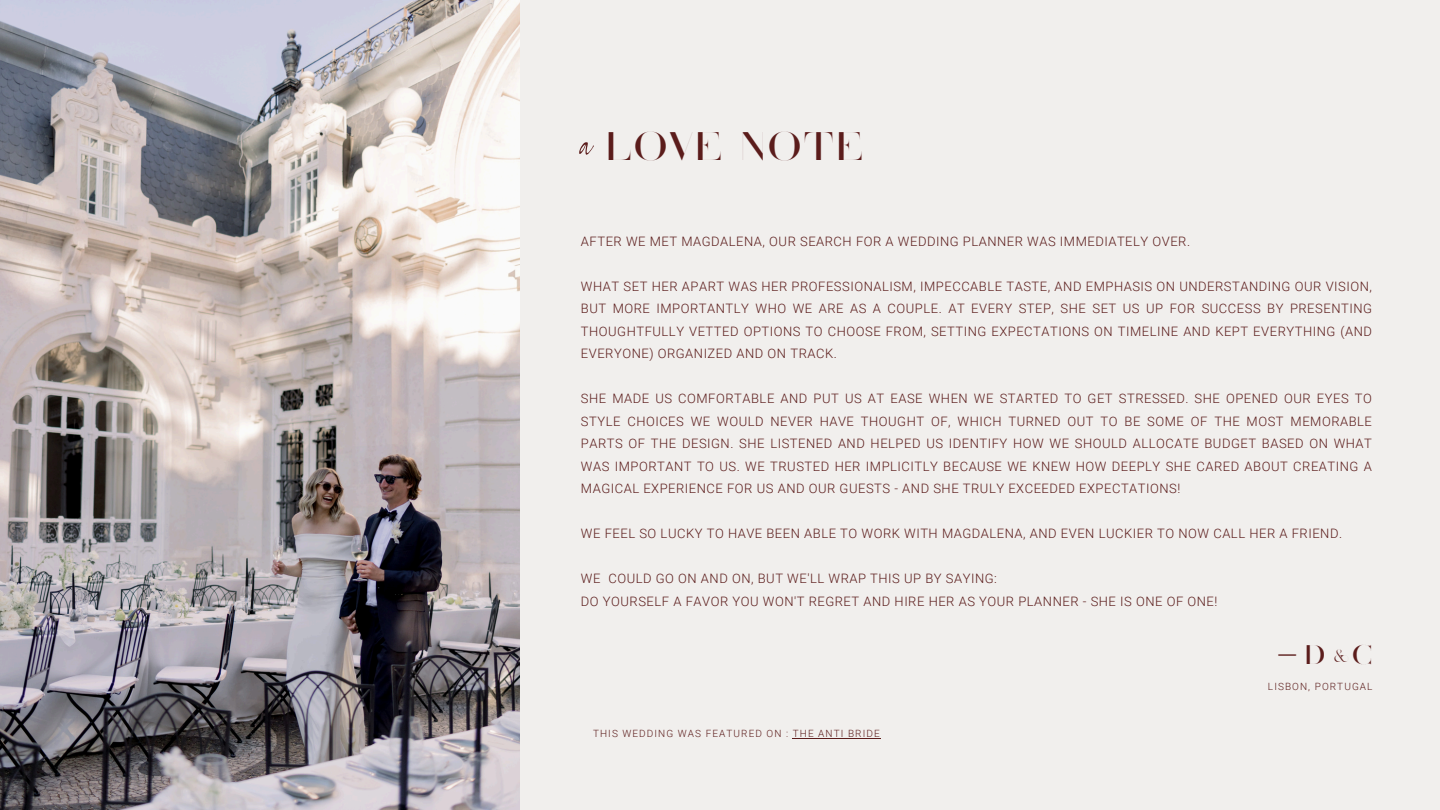
<style>
.page{position:relative;width:1440px;height:810px;background:#f1efed}
.page>*{position:absolute;margin:0;border:0;box-sizing:border-box;transform-origin:0 0}
.t1{font:55px "Diora Sunbright Signature";color:#5b1c1b}
.t2{font:40px "Sage";letter-spacing:.05em;color:#5b1c1b}
.t3{font:300 27.2px "Roboto";color:#5b1c1b}
.t4{font:27px "Sage";color:#5b1c1b}
.t5{font:15.2px "Sage";color:#5b1c1b}
.t6{font:300 13px/22.5px "Roboto";letter-spacing:.04em;color:#5b1c1b;text-align:justify}
.t7{font:300 10px "Roboto";letter-spacing:.11em;color:#5b1c1b}
.s1{font-family:"Sage";font-weight:400;font-size:27px}
</style>
<div class="page">
<img style="left:0;top:0;width:520px;height:810px">
<hr style="left:793px;top:738px;width:88px;height:1px;background:#5b1c1b">
<p class="t1" style="left:581px;top:111px;width:14px">a</p>
<p class="t2" style="left:606px;top:127px;width:259px">LOVE NOTE</p>
<p class="t6" style="left:581px;top:230px;width:611px">AFTER WE MET MAGDALENA, OUR SEARCH FOR A WEDDING PLANNER WAS IMMEDIATELY OVER.</p>
<h1 class="t6" style="left:581px;top:275px;width:793px">WHAT SET HER APART WAS HER PROFESSIONALISM, IMPECCABLE TASTE, AND EMPHASIS ON UNDERSTANDING OUR VISION, BUT MORE IMPORTANTLY WHO WE ARE AS A COUPLE. AT EVERY STEP, SHE SET US UP FOR SUCCESS BY PRESENTING THOUGHTFULLY VETTED OPTIONS TO CHOOSE FROM, SETTING EXPECTATIONS ON TIMELINE AND KEPT EVERYTHING (AND EVERYONE) ORGANIZED AND ON TRACK.</h1>
<h3 class="t6" style="left:581px;top:388px;width:793px">SHE MADE US COMFORTABLE AND PUT US AT EASE WHEN WE STARTED TO GET STRESSED. SHE OPENED OUR EYES TO STYLE CHOICES WE WOULD NEVER HAVE THOUGHT OF, WHICH TURNED OUT TO BE SOME OF THE MOST MEMORABLE PARTS OF THE DESIGN. SHE LISTENED AND HELPED US IDENTIFY HOW WE SHOULD ALLOCATE BUDGET BASED ON WHAT WAS IMPORTANT TO US. WE TRUSTED HER IMPLICITLY BECAUSE WE KNEW HOW DEEPLY SHE CARED ABOUT CREATING A MAGICAL EXPERIENCE FOR US AND OUR GUESTS - AND SHE TRULY EXCEEDED EXPECTATIONS!</h3>
<h3 class="t6" style="left:581px;top:523px;width:763px">WE FEEL SO LUCKY TO HAVE BEEN ABLE TO WORK WITH MAGDALENA, AND EVEN LUCKIER TO NOW CALL HER A FRIEND.</h3>
<h3 class="t6" style="left:581px;top:568px;width:638px">WE COULD GO ON AND ON, BUT WE'LL WRAP THIS UP BY SAYING:<br>DO YOURSELF A FAVOR YOU WON'T REGRET AND HIRE HER AS YOUR PLANNER - SHE IS ONE OF ONE!</h3>
<p class="t3" style="left:1277px;top:640px;width:50px">— <span class="s1">D</span></p>
<h3 class="t5" style="left:1334px;top:649px;width:17px">&amp;</h3>
<h3 class="t4" style="left:1352px;top:642px;width:22px">C</h3>
<h2 class="t7" style="left:1268px;top:681px;width:106px">LISBON, PORTUGAL</h2>
<p class="t7" style="left:593px;top:728px;width:288px">THIS WEDDING WAS FEATURED ON : THE ANTI BRIDE</p>
</div>
